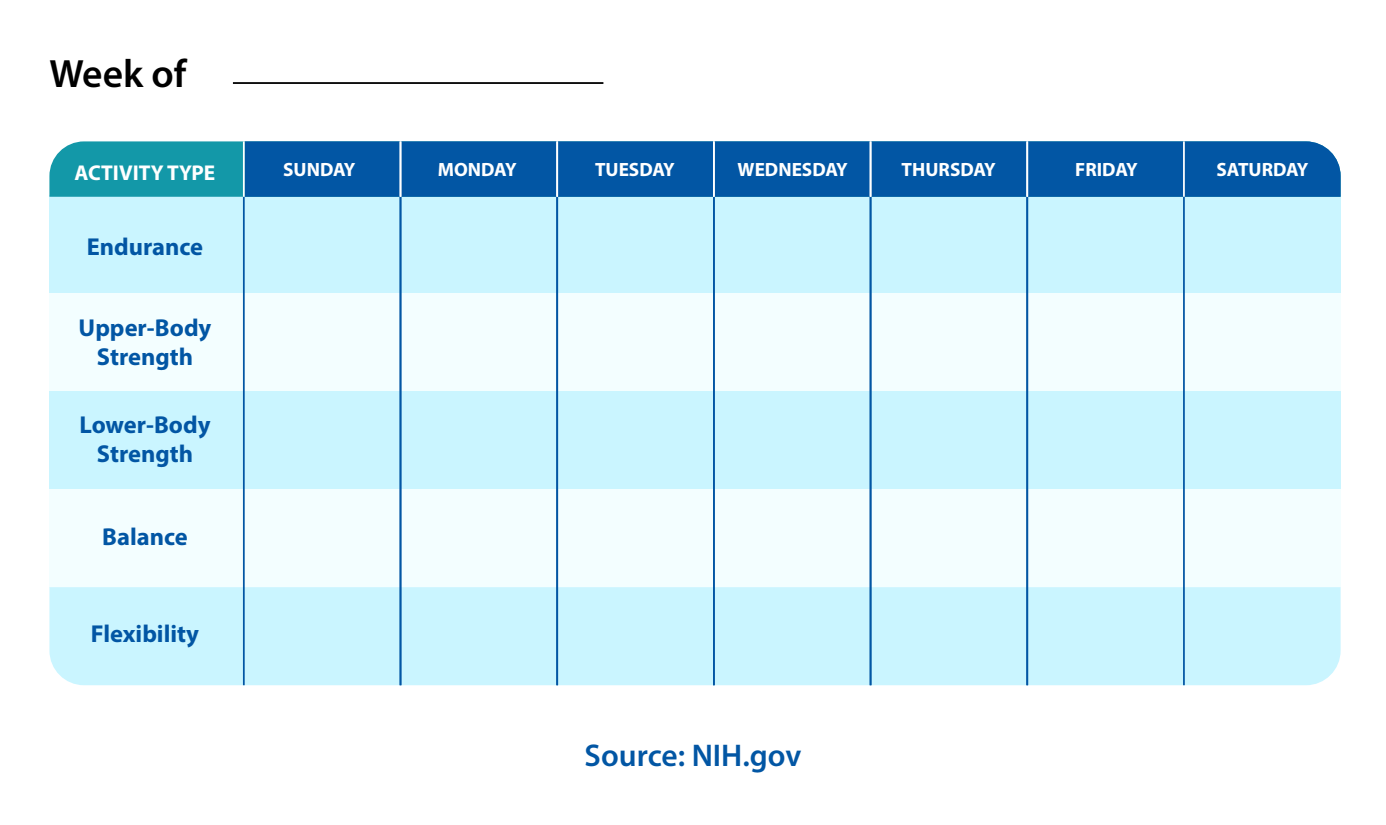
<style>
.page{position:relative;width:1386px;height:825px;background:#fff}
.page>*{position:absolute;margin:0;border:0;box-sizing:border-box;transform-origin:0 0}
.t1{font:600 39.55px "Myriad Pro";color:#000}
.t2{font:600 31.5px "Myriad Pro";color:#0256a4}
.t3{font:700 24.5px/29.4px "Myriad Pro";color:#0256a4;text-align:center}
.t4{font:700 21.35px "Myriad Pro";color:#fff}
.t5{font:700 19.25px "Myriad Pro";color:#fff}
</style>
<div class="page">
<hr style="left:233px;top:82px;width:370px;height:2px;background:#000">
<div style="left:49px;top:196px;width:1292px;height:98px;background:#caf5ff"></div>
<div style="left:49px;top:141px;width:194px;height:56px;background:#1398a8"></div>
<div style="left:245px;top:141px;width:1096px;height:56px;background:#0256a4"></div>
<div style="left:49px;top:293px;width:1292px;height:98px;background:#f3feff"></div>
<div style="left:49px;top:391px;width:1292px;height:98px;background:#caf5ff"></div>
<div style="left:49px;top:489px;width:1292px;height:98px;background:#f3feff"></div>
<div style="left:49px;top:587px;width:1292px;height:98px;background:#caf5ff"></div>
<hr style="left:243px;top:197px;width:2px;height:488px;background:#0256a4">
<hr style="left:400px;top:197px;width:1px;height:488px;background:#0256a4">
<hr style="left:556px;top:197px;width:2px;height:488px;background:#0256a4">
<hr style="left:713px;top:197px;width:2px;height:488px;background:#0256a4">
<hr style="left:870px;top:197px;width:1px;height:488px;background:#0256a4">
<hr style="left:1183px;top:197px;width:2px;height:488px;background:#0256a4">
<hr style="left:1026px;top:197px;width:2px;height:488px;background:#0256a4">
<hr style="left:243px;top:141px;width:2px;height:56px;background:#fff">
<hr style="left:400px;top:141px;width:1px;height:56px;background:#fff">
<hr style="left:556px;top:141px;width:2px;height:56px;background:#fff">
<hr style="left:713px;top:141px;width:2px;height:56px;background:#fff">
<hr style="left:870px;top:141px;width:1px;height:56px;background:#fff">
<hr style="left:1183px;top:141px;width:2px;height:56px;background:#fff">
<hr style="left:1026px;top:141px;width:2px;height:56px;background:#fff">
<h1 class="t1" style="left:49px;top:49px;width:139px">Week of</h1>
<p class="t4" style="left:75px;top:158px;width:142px">ACTIVITY TYPE</p>
<p class="t3" style="left:87px;top:231px;width:118px">Endurance</p>
<p class="t3" style="left:79px;top:312px;width:134px">Upper-Body<br>Strength</p>
<p class="t3" style="left:79px;top:409px;width:133px">Lower-Body<br>Strength</p>
<p class="t3" style="left:102px;top:521px;width:87px">Balance</p>
<p class="t3" style="left:91px;top:618px;width:110px">Flexibility</p>
<p class="t5" style="left:283px;top:157px;width:74px">SUNDAY</p>
<p class="t5" style="left:438px;top:157px;width:80px">MONDAY</p>
<p class="t5" style="left:595px;top:157px;width:81px">TUESDAY</p>
<p class="t5" style="left:738px;top:157px;width:112px">WEDNESDAY</p>
<p class="t5" style="left:902px;top:157px;width:96px">THURSDAY</p>
<p class="t5" style="left:1075px;top:157px;width:64px">FRIDAY</p>
<p class="t5" style="left:1217px;top:157px;width:94px">SATURDAY</p>
<p class="t2" style="left:585px;top:735px;width:218px">Source: NIH.gov</p>
</div>
